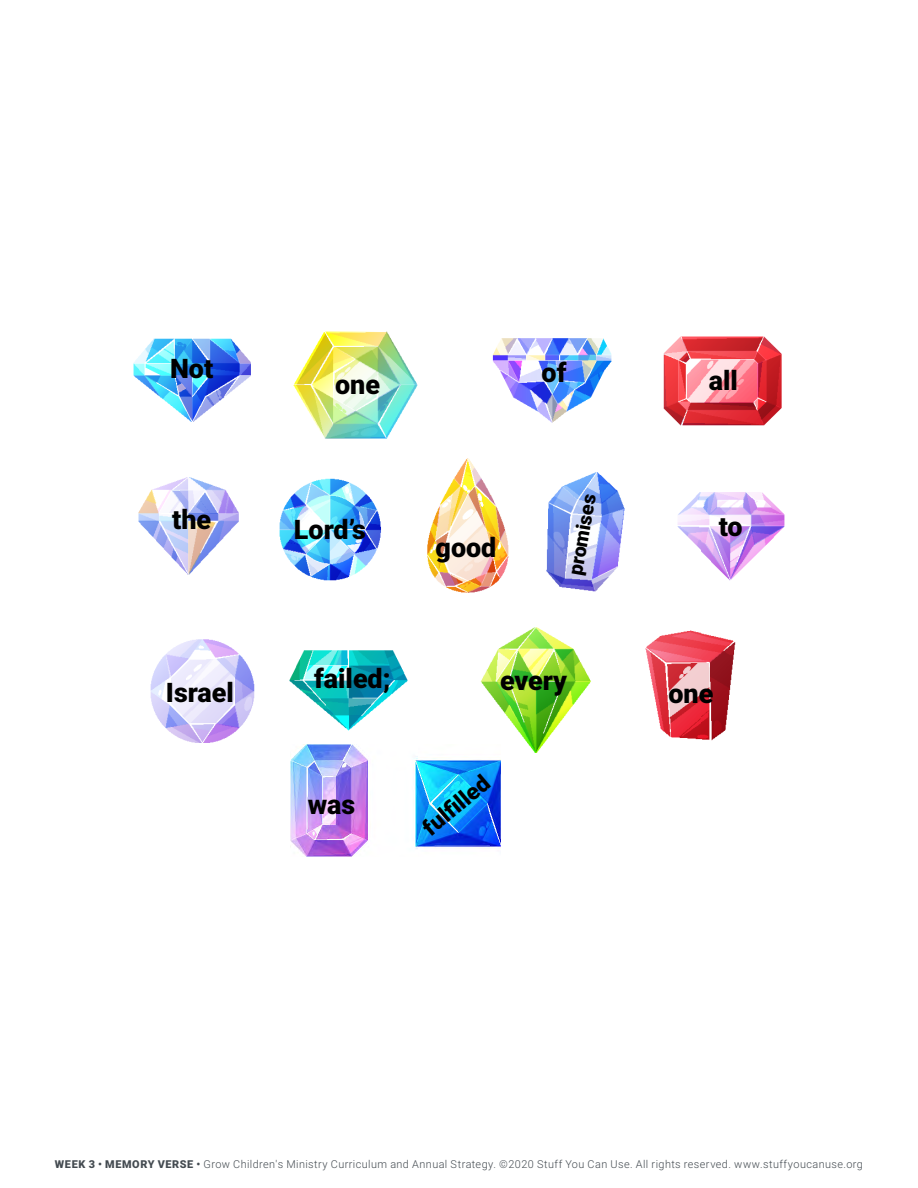
<style>
.page{position:relative;width:918px;height:1188px;background:#fff}
.page>*{position:absolute;margin:0;border:0;box-sizing:border-box;transform-origin:0 0}
.t1{font:900 26.85px "Roboto";color:#000}
.t2{font:900 22.8px "Roboto";color:#000}
.t3{font:900 19.65px "Roboto";color:#000}
.t4{font:300 10.8px "Roboto";letter-spacing:.04em;color:#434a50}
.s1{font-weight:900}
.s2{font-family:"Roboto Condensed";font-weight:700}
</style>
<div class="page">
<img style="left:134px;top:332px;width:568px;height:421px">
<img style="left:702px;top:336px;width:82px;height:405px">
<img style="left:290px;top:745px;width:211px;height:111px">
<h1 class="t1" style="left:170px;top:350px;width:45px">Not</h1>
<h1 class="t1" style="left:172px;top:501px;width:41px">the</h1>
<h1 class="t1" style="left:166px;top:674px;width:70px">Israel</h1>
<h1 class="t1" style="left:335px;top:366px;width:46px">one</h1>
<h1 class="t1" style="left:542px;top:353px;width:26px">of</h1>
<h1 class="t1" style="left:709px;top:362px;width:31px">all</h1>
<h1 class="t1" style="left:294px;top:511px;width:74px">Lord’s</h1>
<h1 class="t1" style="left:436px;top:529px;width:62px">good</h1>
<h3 class="t3" style="left:561px;top:573px;width:84px;rotate:-80deg">promises</h3>
<h1 class="t1" style="left:314px;top:660px;width:78px">failed;</h1>
<h1 class="t1" style="left:500px;top:661px;width:69px">every</h1>
<h1 class="t1" style="left:308px;top:785px;width:49px">was</h1>
<h2 class="t2" style="left:415px;top:818px;width:81px;rotate:-40deg">fulfilled</h2>
<h1 class="t1" style="left:719px;top:507px;width:25px">to</h1>
<h1 class="t1" style="left:668px;top:674px;width:46px">one</h1>
<p class="t4" style="left:55px;top:1157px;width:810px"><span class="s1">WEEK 3</span> <span class="s2">•</span> <span class="s1">MEMORY VERSE</span> <span class="s2">•</span> Grow Children's Ministry Curriculum and Annual Strategy. ©2020 Stuff You Can Use. All rights reserved. www.stuffyoucanuse.org</p>
</div>
